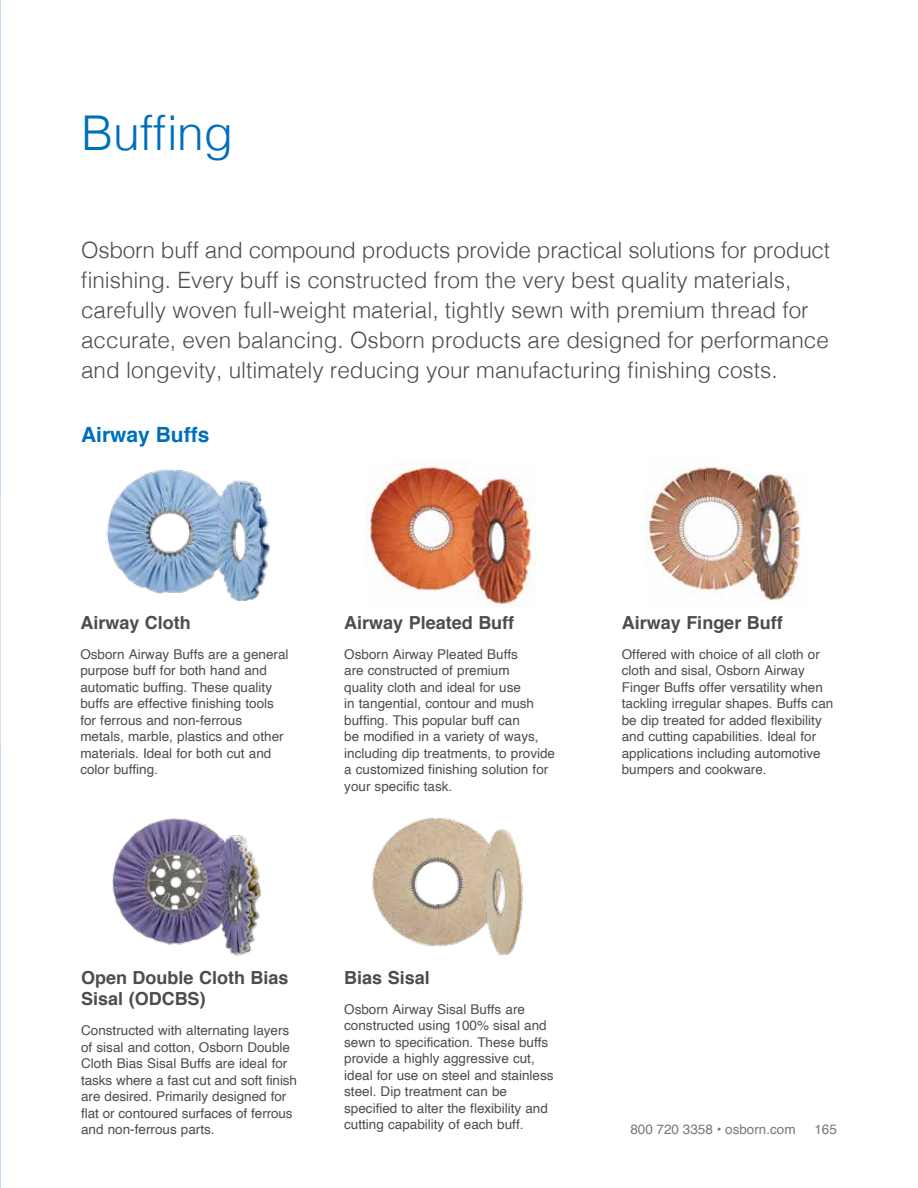
<style>
.page{position:relative;width:918px;height:1188px;background:#fff}
.page>*{position:absolute;margin:0;border:0;box-sizing:border-box;transform-origin:0 0}
.t1{font:300 48px "Helvetica";color:#006fba}
.t2{font:300 22.5px/30px "Helvetica";color:#4d4d4f}
.t3{font:700 21px "Helvetica";color:#006fba}
.t4{font:700 18px/21.6px "Helvetica";color:#4d4d4f}
.t5{font:13.5px/16.5px "Helvetica";color:#4d4d4f}
.t6{font:13.5px "Helvetica";color:#77787b}
</style>
<div class="page">
<img style="left:366px;top:460px;width:171px;height:148px">
<img style="left:644px;top:465px;width:157px;height:137px">
<img style="left:106px;top:469px;width:109px;height:125px">
<img style="left:215px;top:480px;width:56px;height:121px">
<img style="left:0;top:497px;width:1px;height:250px">
<img style="left:112px;top:818px;width:104px;height:127px">
<img style="left:168px;top:833px;width:93px;height:123px">
<img style="left:372px;top:818px;width:112px;height:129px">
<img style="left:484px;top:829px;width:39px;height:127px">
<h1 class="t1" style="left:81px;top:92px;width:154px">Buffing</h1>
<p class="t2" style="left:81px;top:233px;width:751px">Osborn buff and compound products provide practical solutions for product finishing. Every buff is constructed from the very best quality materials, carefully woven full-weight material, tightly sewn with premium thread for accurate, even balancing. Osborn products are designed for performance and longevity, ultimately reducing your manufacturing finishing costs.</p>
<h3 class="t3" style="left:81px;top:417px;width:130px">Airway Buffs</h3>
<h3 class="t4" style="left:80px;top:612px;width:112px">Airway Cloth</h3>
<p class="t5" style="left:80px;top:646px;width:210px">Osborn Airway Buffs are a general purpose buff for both hand and automatic buffing. These quality buffs are effective finishing tools for ferrous and non-ferrous metals, marble, plastics and other materials. Ideal for both cut and color buffing.</p>
<h3 class="t4" style="left:344px;top:612px;width:172px">Airway Pleated Buff</h3>
<p class="t5" style="left:344px;top:646px;width:212px">Osborn Airway Pleated Buffs<br>are constructed of premium<br>quality cloth and ideal for use<br>in tangential, contour and mush buffing. This popular buff can<br>be modified in a variety of ways, including dip treatments, to provide a customized finishing solution for your specific task.</p>
<h3 class="t4" style="left:622px;top:612px;width:163px">Airway Finger Buff</h3>
<p class="t5" style="left:622px;top:646px;width:213px">Offered with choice of all cloth or cloth and sisal, Osborn Airway Finger Buffs offer versatility when tackling irregular shapes. Buffs can be dip treated for added flexibility and cutting capabilities. Ideal for applications including automotive bumpers and cookware.</p>
<h3 class="t4" style="left:81px;top:967px;width:209px">Open Double Cloth Bias<br>Sisal (ODCBS)</h3>
<p class="t5" style="left:81px;top:1023px;width:217px">Constructed with alternating layers of sisal and cotton, Osborn Double Cloth Bias Sisal Buffs are ideal for tasks where a fast cut and soft finish are desired. Primarily designed for flat or contoured surfaces of ferrous and non-ferrous parts.</p>
<h3 class="t4" style="left:344px;top:967px;width:87px">Bias Sisal</h3>
<p class="t5" style="left:344px;top:1001px;width:211px">Osborn Airway Sisal Buffs are constructed using 100% sisal and sewn to specification. These buffs provide a highly aggressive cut, ideal for use on steel and stainless steel. Dip treatment can be specified to alter the flexibility and cutting capability of each buff.</p>
<p class="t6" style="left:630px;top:1119px;width:167px">800 720 3358 • osborn.com</p>
<p class="t6" style="left:814px;top:1119px;width:24px">165</p>
</div>
